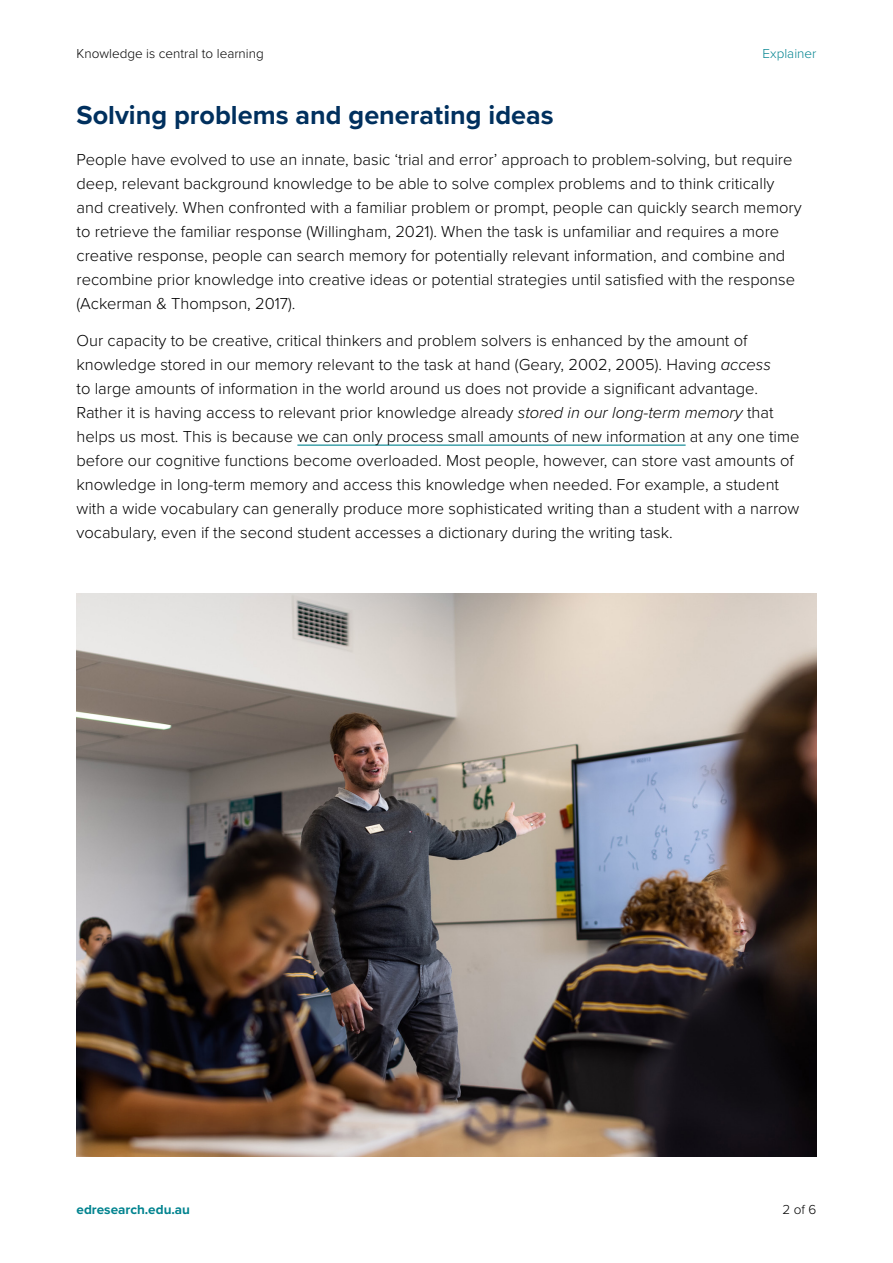
<style>
.page{position:relative;width:893px;height:1263px;background:#fff}
.page>*{position:absolute;margin:0;border:0;box-sizing:border-box;transform-origin:0 0}
.t1{font:700 27px "Proxima Nova";color:#00305e}
.t2{font:300 16.5px/24px "Proxima Nova";color:#000}
.t3{font:300 13.5px "Proxima Nova";color:#000}
.t4{font:700 13.5px "Proxima Nova";color:#01838f}
.t5{font:300 13.5px "Proxima Nova";color:#01838f}
.s1{font-style:italic}
</style>
<div class="page">
<hr style="left:297px;top:445px;width:389px;height:1px;background:#01838f">
<img style="left:77px;top:593px;width:739px;height:564px">
<p class="t3" style="left:77px;top:43px;width:189px">Knowledge is central to learning</p>
<p class="t5" style="left:763px;top:43px;width:55px">Explainer</p>
<h1 class="t1" style="left:77px;top:95px;width:479px">Solving problems and generating ideas</h1>
<p class="t2" style="left:77px;top:147px;width:727px">People have evolved to use an innate, basic ‘trial and error’ approach to problem-solving, but require deep, relevant background knowledge to be able to solve complex problems and to think critically and creatively. When confronted with a familiar problem or prompt, people can quickly search memory to retrieve the familiar response (Willingham, 2021). When the task is unfamiliar and requires a more creative response, people can search memory for potentially relevant information, and combine and recombine prior knowledge into creative ideas or potential strategies until satisfied with the response (Ackerman &amp; Thompson, 2017).</p>
<p class="t2" style="left:77px;top:328px;width:724px">Our capacity to be creative, critical thinkers and problem solvers is enhanced by the amount of knowledge stored in our memory relevant to the task at hand (Geary, 2002, 2005). Having <span class="s1">access<br></span>to large amounts of information in the world around us does not provide a significant advantage.<br>Rather it is having access to relevant prior knowledge already <span class="s1">stored in our long-term memory</span> that helps us most. This is because we can only process small amounts of new information at any one time before our cognitive functions become overloaded. Most people, however, can store vast amounts of knowledge in long-term memory and access this knowledge when needed. For example, a student with a wide vocabulary can generally produce more sophisticated writing than a student with a narrow vocabulary, even if the second student accesses a dictionary during the writing task.</p>
<p class="t4" style="left:77px;top:1200px;width:115px">edresearch.edu.au</p>
<p class="t3" style="left:782px;top:1200px;width:36px">2 of 6</p>
</div>
